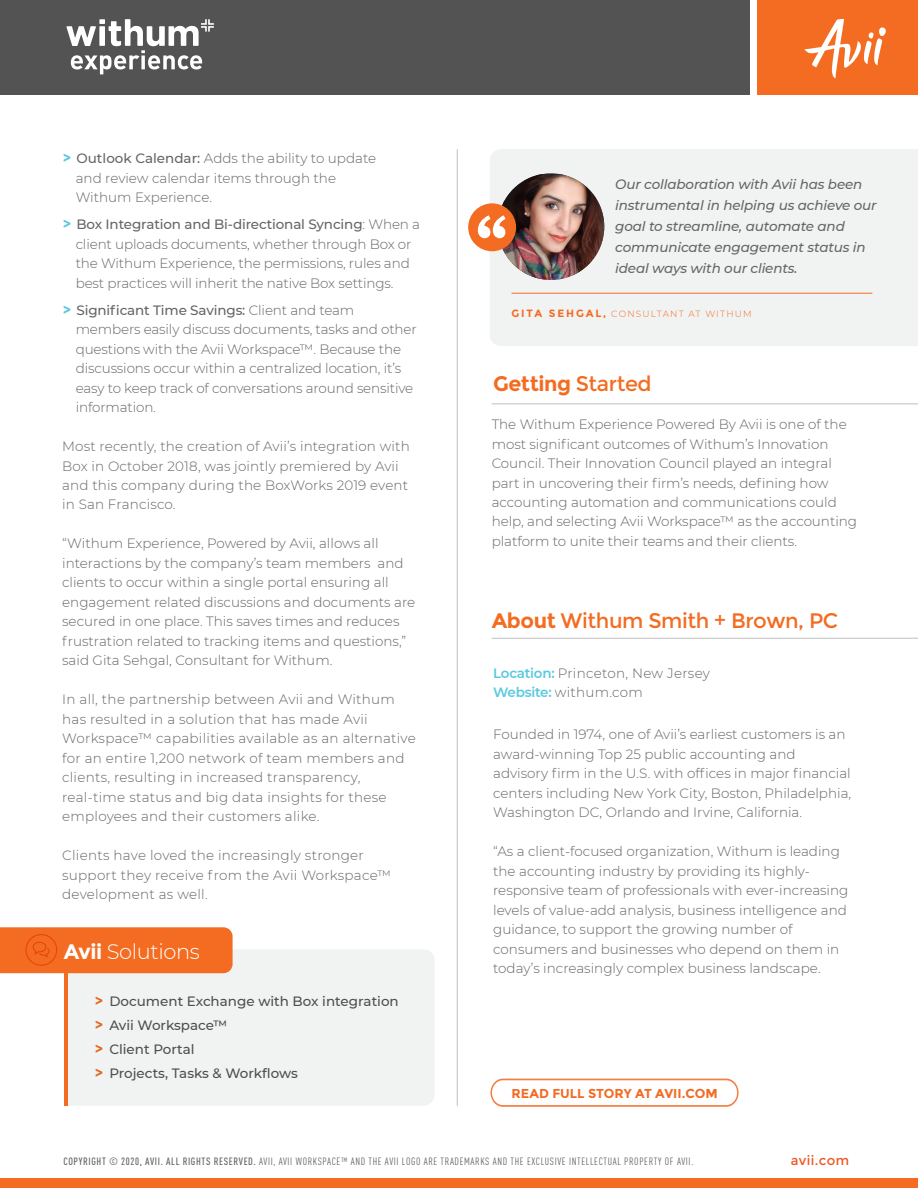
<style>
.page{position:relative;width:918px;height:1188px;background:#fff}
.page>*{position:absolute;margin:0;border:0;box-sizing:border-box;transform-origin:0 0}
.t1{font:21px "Montserrat";letter-spacing:-.02em;color:#f36c21}
.t2{font:700 21px "Montserrat";letter-spacing:-.02em;color:#f36c21}
.t3{font:300 21px "Montserrat";letter-spacing:-.02em;color:#fff}
.t4{font:300 13.5px/19.5px "Montserrat";color:#636567}
.t5{font:300 13.5px/19.5px "Montserrat";letter-spacing:.02em;color:#636567}
.t6{font:italic 500 13.5px/21px "Montserrat";letter-spacing:-.01em;color:#636567}
.t7{font:500 13.5px/24px "Montserrat";color:#525352}
.t8{font:13.2px "Montserrat";letter-spacing:.03em;color:#f15622}
.t9{font:700 12.9px "Montserrat";color:#f36b23}
.t10{font:10.5px "DIN Cond";letter-spacing:.06em;color:#636567}
.t11{font:300 9px "Montserrat";letter-spacing:.13em;color:#f36c21}
.s1{font-weight:700;color:#59c9e0}
.s2{font-weight:500}
.s3{font-weight:700}
.s4{font-weight:700;color:#f36c21}
.s5{font-weight:700;font-size:10.5px}
.s6{font-weight:400}
.s7{font-weight:600;color:#59c9e0}
</style>
<div class="page">
<div style="left:68px;top:949px;width:366px;height:157px;background:#f1f3f3"></div>
<hr style="left:64px;top:970px;width:4px;height:136px;background:#f36c21">
<div style="left:0;top:1178px;width:918px;height:10px;background:#f36c21"></div>
<svg style="left:491px;top:1079px;width:248px;height:28px"></svg>
<hr style="left:457px;top:149px;width:1px;height:957px;background:#c0bfbf">
<div style="left:0;top:0;width:750px;height:95px;background:#525352"></div>
<div style="left:758px;top:0;width:160px;height:95px;background:#f36c21"></div>
<svg style="left:804px;top:19px;width:78px;height:59px"></svg>
<div style="left:879px;top:27px;width:7px;height:9px;background:#fff;border-radius:50%"></div>
<hr style="left:492px;top:403px;width:426px;height:1px;background:#c0bfbf">
<hr style="left:492px;top:638px;width:426px;height:1px;background:#c0bfbf">
<div style="left:0;top:927px;width:233px;height:46px;background:#f36c21"></div>
<div style="left:490px;top:149px;width:428px;height:197px;background:#f1f3f3"></div>
<hr style="left:512px;top:293px;width:360px;height:1px;background:#f36b23">
<img style="left:498px;top:174px;width:106px;height:106px">
<div style="left:468px;top:203px;width:48px;height:48px;background:#f36c21;border-radius:50%"></div>
<svg style="left:478px;top:215px;width:28px;height:23px"></svg>
<svg style="left:66px;top:19px;width:148px;height:55px"></svg>
<p class="t4" style="left:76px;top:148px;width:302px;text-indent:-13px"><span class="s1">&gt;</span> <span class="s2">Outlook Calendar:</span> Adds the ability to update and review calendar items through the<br>Withum Experience.</p>
<p class="t4" style="left:76px;top:214px;width:346px;text-indent:-13px"><span class="s1">&gt;</span> <span class="s2">Box Integration and Bi-directional Syncing</span>: When a client uploads documents, whether through Box or the Withum Experience, the permissions, rules and best practices will inherit the native Box settings.</p>
<p class="t4" style="left:76px;top:300px;width:343px;text-indent:-13px"><span class="s1">&gt;</span> <span class="s2">Significant Time Savings:</span> Client and team members easily discuss documents, tasks and other questions with the Avii Workspace™. Because the discussions occur within a centralized location, it’s easy to keep track of conversations around sensitive information.</p>
<p class="t4" style="left:62px;top:436px;width:349px">Most recently, the creation of Avii’s integration with Box in October 2018, was jointly premiered by Avii and this company during the BoxWorks 2019 event in San Francisco.</p>
<p class="t4" style="left:62px;top:534px;width:355px">“Withum Experience, Powered by Avii, allows all interactions by the company’s team members and clients to occur within a single portal ensuring all engagement related discussions and documents are secured in one place. This saves times and reduces frustration related to tracking items and questions,” said Gita Sehgal, Consultant for Withum.</p>
<p class="t5" style="left:62px;top:689px;width:355px">In all, the partnership between Avii and Withum has resulted in a solution that has made Avii Workspace™ capabilities available as an alternative for an entire 1,200 network of team members and clients, resulting in increased transparency, real-time status and big data insights for these employees and their customers alike.</p>
<p class="t5" style="left:62px;top:845px;width:331px">Clients have loved the increasingly stronger support they receive from the Avii Workspace™ development as well.</p>
<h1 class="t3" style="left:64px;top:937px;width:138px"><span class="s3">Avii</span> Solutions</h1>
<p class="t7" style="left:94px;top:989px;width:306px"><span class="s4">&gt;</span> Document Exchange with Box integration <span class="s4">&gt;</span> Avii Workspace™<br><span class="s4">&gt;</span> Client Portal<br><span class="s4">&gt;</span> Projects, Tasks &amp; Workflows</p>
<p class="t6" style="left:615px;top:173px;width:263px">Our collaboration with Avii has been instrumental in helping us achieve our goal to streamline, automate and communicate engagement status in ideal ways with our clients.</p>
<p class="t11" style="left:512px;top:308px;width:242px"><span class="s5">GITA SEHGAL,</span> CONSULTANT AT WITHUM</p>
<h1 class="t2" style="left:493px;top:371px;width:160px">Getting <span class="s6">Started</span></h1>
<p class="t4" style="left:492px;top:414px;width:367px">The Withum Experience Powered By Avii is one of the most significant outcomes of Withum’s Innovation Council. Their Innovation Council played an integral part in uncovering their firm’s needs, defining how accounting automation and communications could help, and selecting Avii Workspace™ as the accounting platform to unite their teams and their clients.</p>
<h1 class="t1" style="left:492px;top:608px;width:348px"><span class="s3">About</span> Withum Smith + Brown, PC</h1>
<p class="t5" style="left:493px;top:663px;width:218px"><span class="s7">Location:</span> Princeton, New Jersey<br><span class="s7">Website:</span> withum.com</p>
<p class="t4" style="left:493px;top:724px;width:360px">Founded in 1974, one of Avii’s earliest customers is an award-winning Top 25 public accounting and advisory firm in the U.S. with offices in major financial centers including New York City, Boston, Philadelphia, Washington DC, Orlando and Irvine, California.</p>
<p class="t4" style="left:493px;top:841px;width:357px">“As a client-focused organization, Withum is leading the accounting industry by providing its highly&shy;responsive team of professionals with ever-increasing levels of value-add analysis, business intelligence and guidance, to support the growing number of consumers and businesses who depend on them in today’s increasingly complex business landscape.</p>
<p class="t9" style="left:512px;top:1085px;width:208px">READ FULL STORY AT AVII.COM</p>
<p class="t10" style="left:63px;top:1155px;width:632px"><span class="s2">COPYRIGHT © 2020, AVII. ALL RIGHTS RESERVED.</span> AVII, AVII WORKSPACE™ AND THE AVII LOGO ARE TRADEMARKS AND THE EXCLUSIVE INTELLECTUAL PROPERTY OF AVII.</p>
<p class="t8" style="left:791px;top:1153px;width:60px">avii.com</p>
</div>
